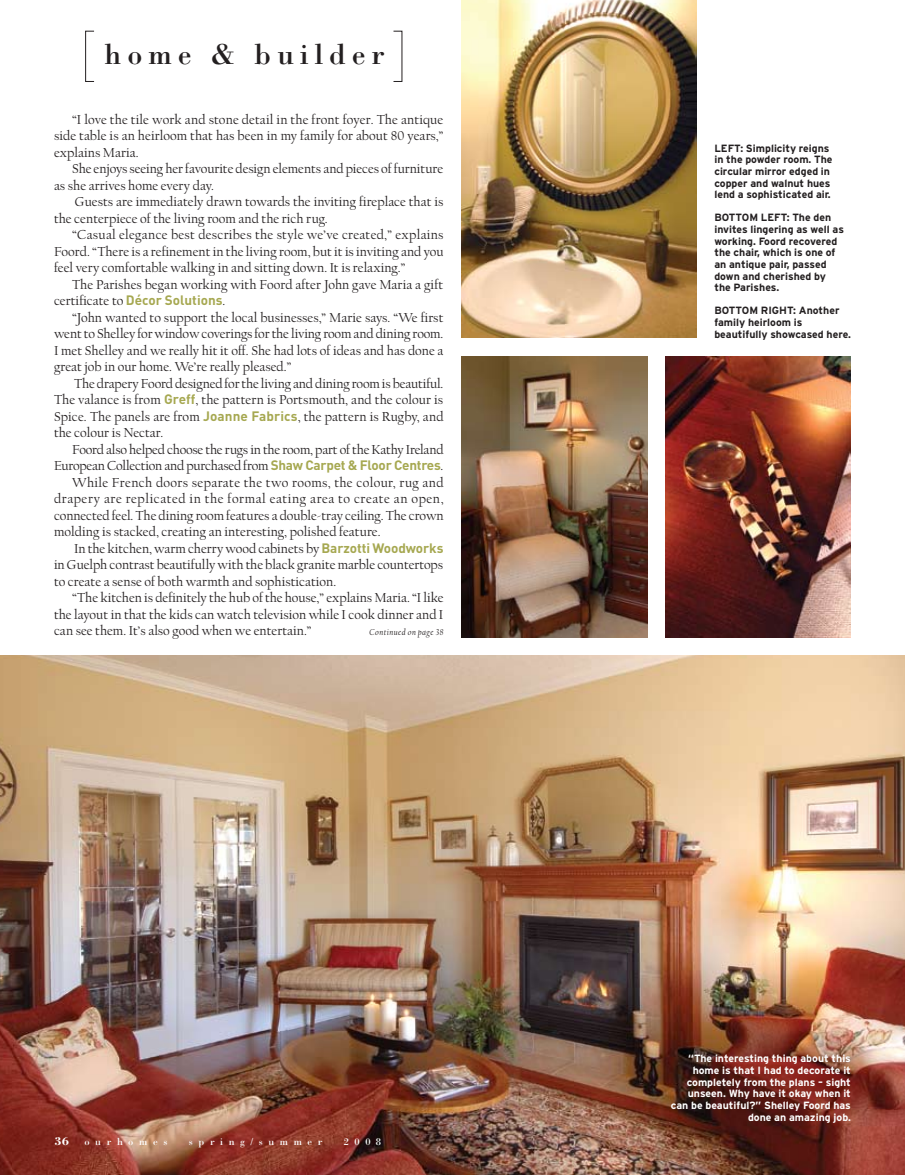
<style>
.page{position:relative;width:905px;height:1175px;background:#fff}
.page>*{position:absolute;margin:0;border:0;box-sizing:border-box;transform-origin:0 0}
.t1{font:30px "Bodoni";letter-spacing:.205em;color:#231f20}
.t2{font:13.5px/16.5px "FB Californian";color:#231f20;text-align:justify}
.t3{font:13.5px "FB Californian";letter-spacing:-.02em;color:#231f20}
.t4{font:13.5px "FB Californian";letter-spacing:.04em;color:#231f20}
.t5{font:13.5px "FB Californian";letter-spacing:.025em;color:#231f20}
.t6{font:700 12px "Bodoni";color:#fff}
.t7{font:700 10.5px/11.6px "Interstate";color:#231f20}
.t8{font:700 10.5px/11.6px "Interstate";color:#fff;text-align:right}
.t9{font:10.5px "Bodoni";letter-spacing:.53em;color:#fff}
.t10{font:italic 9px "FB Californian";letter-spacing:.05em;color:#231f20}
.s1{font-family:"DIN";font-weight:700;color:#a6a851}
</style>
<div class="page">
<img style="left:0;top:655px;width:904px;height:519px">
<div style="left:85px;top:31px;width:9px;height:51px;border:1px solid #231f20"></div>
<img style="left:461px;top:0;width:235px;height:337px">
<img style="left:461px;top:356px;width:186px;height:281px">
<img style="left:665px;top:356px;width:185px;height:281px">
<h1 class="t1" style="left:105px;top:35px;width:282px">home &amp; builder</h1>
<p class="t2" style="left:54px;top:112px;width:391px;text-indent:18px">“I love the tile work and stone detail in the front foyer. The antique side table is an heirloom that has been in my family for about 80 years,” explains Maria.</p>
<p class="t2" style="left:54px;top:161px;width:390px;text-indent:18px">She enjoys seeing her favourite design elements and pieces of furniture as she arrives home every day.</p>
<p class="t2" style="left:54px;top:194px;width:391px;text-indent:21px">Guests are immediately drawn towards the inviting fireplace that is the centerpiece of the living room and the rich rug.</p>
<p class="t2" style="left:54px;top:227px;width:391px;text-indent:18px">“Casual elegance best describes the style we’ve created,” explains Foord. “There is a refinement in the living room, but it is inviting and you feel very comfortable walking in and sitting down. It is relaxing.”</p>
<p class="t2" style="left:54px;top:277px;width:390px;text-indent:18px">The Parishes began working with Foord after John gave Maria a gift certificate to <span class="s1">Décor Solutions</span>.</p>
<p class="t2" style="left:54px;top:310px;width:391px;text-indent:18px">“John wanted to support the local businesses,” Marie says. “We first went to Shelley for window coverings for the living room and dining room.<br>I met Shelley and we really hit it off. She had lots of ideas and has done a great job in our home. We’re really pleased.”</p>
<p class="t2" style="left:54px;top:376px;width:391px;text-indent:20px">The drapery Foord designed for the living and dining room is beautiful.<br>The valance is from <span class="s1">Greff</span>, the pattern is Portsmouth, and the colour is Spice. The panels are from <span class="s1">Joanne Fabrics</span>, the pattern is Rugby, and the colour is Nectar.</p>
<p class="t3" style="left:72px;top:442px;width:373px">Foord also helped choose the rugs in the room, part of the Kathy Ireland</p>
<p class="t3" style="left:54px;top:459px;width:391px">European Collection and purchased from <span class="s1">Shaw Carpet &amp; Floor Centres</span>.</p>
<p class="t5" style="left:72px;top:475px;width:373px">While French doors separate the two rooms, the colour, rug and</p>
<p class="t4" style="left:54px;top:492px;width:391px">drapery are replicated in the formal eating area to create an open,</p>
<p class="t2" style="left:54px;top:508px;width:391px">connected feel. The dining room features a double-tray ceiling. The crown</p>
<p class="t2" style="left:54px;top:524px;width:328px">molding is stacked, creating an interesting, polished feature.</p>
<p class="t2" style="left:74px;top:541px;width:370px">In the kitchen, warm cherry wood cabinets by <span class="s1">Barzotti Woodworks</span></p>
<p class="t2" style="left:54px;top:557px;width:390px">in Guelph contrast beautifully with the black granite marble countertops</p>
<p class="t2" style="left:54px;top:574px;width:284px">to create a sense of both warmth and sophistication.</p>
<p class="t2" style="left:72px;top:590px;width:373px">“The kitchen is definitely the hub of the house,” explains Maria. “I like</p>
<p class="t2" style="left:54px;top:607px;width:391px">the layout in that the kids can watch television while I cook dinner and I</p>
<p class="t2" style="left:54px;top:623px;width:259px">can see them. It’s also good when we entertain.”</p>
<p class="t10" style="left:369px;top:627px;width:75px">Continued on page 38</p>
<p class="t6" style="left:54px;top:1133px;width:16px">36</p>
<p class="t9" style="left:85px;top:1135px;width:84px">ourhomes</p>
<p class="t9" style="left:189px;top:1135px;width:135px">spring/summer</p>
<p class="t9" style="left:344px;top:1135px;width:39px">2008</p>
<p class="t7" style="left:714px;top:142px;width:120px">LEFT: Simplicity reigns in the powder room. The circular mirror edged in copper and walnut hues lend a sophisticated air.</p>
<p class="t7" style="left:714px;top:212px;width:131px">BOTTOM LEFT: The den invites lingering as well as working. Foord recovered the chair, which is one of an antique pair, passed down and cherished by the Parishes.</p>
<p class="t7" style="left:714px;top:305px;width:138px">BOTTOM RIGHT: Another family heirloom is beautifully showcased here.</p>
<p class="t8" style="left:670px;top:1052px;width:182px">“The interesting thing about this home is that I had to decorate it completely from the plans – sight unseen. Why have it okay when it can be beautiful?” Shelley Foord has done an amazing job.</p>
</div>
